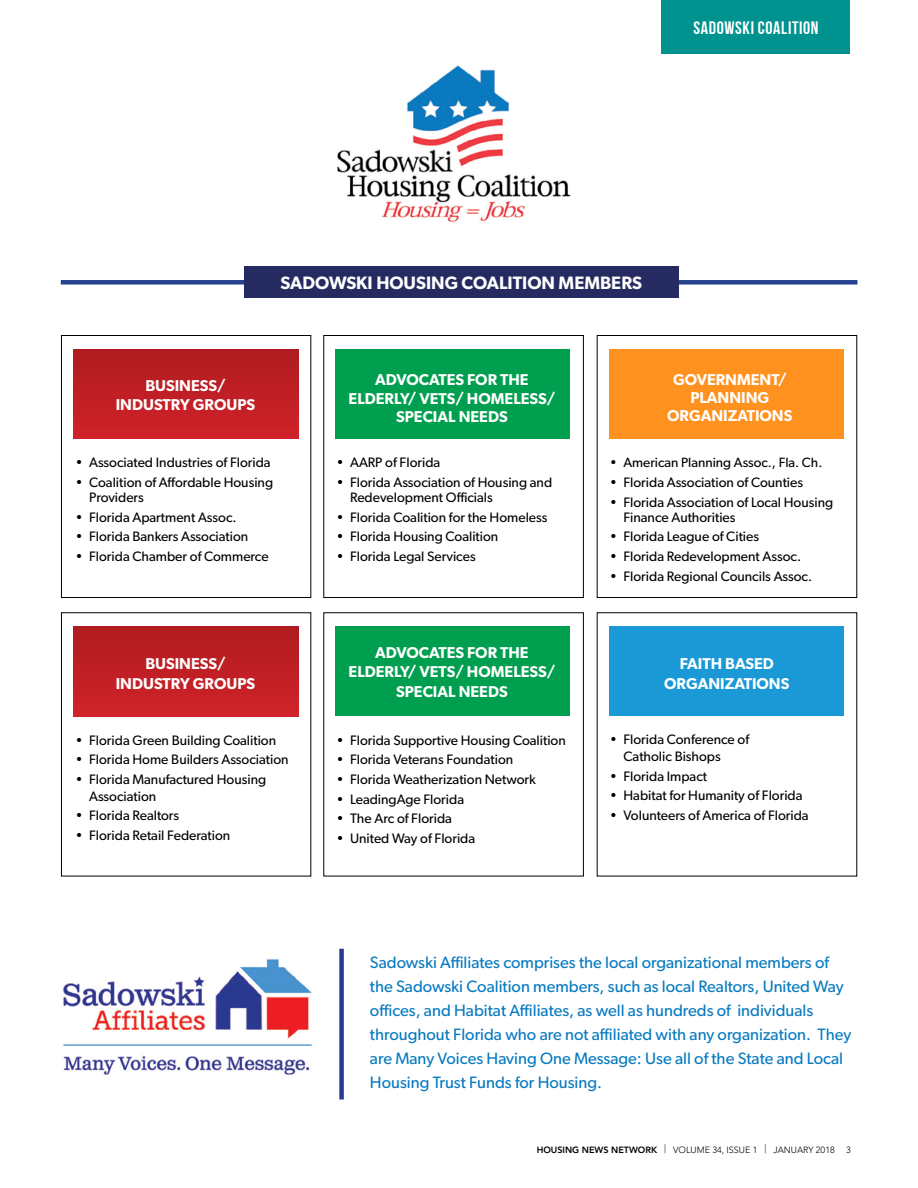
<style>
.page{position:relative;width:918px;height:1188px;background:#fff}
.page>*{position:absolute;margin:0;border:0;box-sizing:border-box;transform-origin:0 0}
.t1{font:600 18px "Gibson";color:#fff}
.t2{font:18px "Bebas Neue";letter-spacing:.035em;color:#fff}
.t3{font:16.5px/24px "Gibson";color:#0779bf}
.t4{font:600 15.75px/19.5px "Gibson";color:#fff;text-align:center}
.t5{font:13.65px/15px "Gibson";color:#000}
.t6{font:13.5px "Gibson";color:#000}
.t7{font:300 9px "Avenir LT Std";color:#000}
.s1{font-weight:800}
</style>
<div class="page">
<div style="left:61px;top:335px;width:250px;height:263px;border:1px solid #000"></div>
<div style="left:61px;top:280px;width:796px;height:5px;background:#25408f"></div>
<div style="left:597px;top:335px;width:260px;height:263px;border:1px solid #000"></div>
<div style="left:609px;top:349px;width:234px;height:90px;background:#ff911e"></div>
<div style="left:244px;top:267px;width:434px;height:31px;background:#252b61"></div>
<div style="left:323px;top:335px;width:261px;height:263px;border:1px solid #000"></div>
<div style="left:336px;top:349px;width:234px;height:90px;background:#009f4f"></div>
<div style="left:74px;top:349px;width:225px;height:90px;background:linear-gradient(to bottom,#af1b20,#cf2329)"></div>
<div style="left:609px;top:626px;width:234px;height:90px;background:#1a99d6"></div>
<div style="left:336px;top:626px;width:234px;height:90px;background:#009f4f"></div>
<div style="left:74px;top:626px;width:225px;height:90px;background:linear-gradient(to bottom,#af1b20,#cf2329)"></div>
<img style="left:63px;top:959px;width:249px;height:116px">
<img style="left:337px;top:65px;width:234px;height:158px">
<div style="left:339px;top:949px;width:5px;height:151px;background:#2a3990"></div>
<div style="left:662px;top:0;width:188px;height:54px;background:#00928f"></div>
<h1 class="t2" style="left:694px;top:18px;width:126px">SADOWSKI COALITION</h1>
<h1 class="t1" style="left:281px;top:272px;width:363px">SADOWSKI HOUSING COALITION MEMBERS</h1>
<p class="t4" style="left:116px;top:375px;width:141px">BUSINESS/<br>INDUSTRY GROUPS</p>
<p class="t5" style="left:76px;top:455px;width:197px">• Associated Industries of Florida</p>
<p class="t5" style="left:89px;top:475px;width:186px;text-indent:-13px">• Coalition of Affordable Housing<br>Providers</p>
<p class="t5" style="left:76px;top:509px;width:163px">• Florida Apartment Assoc.</p>
<p class="t5" style="left:76px;top:529px;width:174px">• Florida Bankers Association</p>
<p class="t5" style="left:76px;top:549px;width:195px">• Florida Chamber of Commerce</p>
<p class="t4" style="left:116px;top:654px;width:141px">BUSINESS/<br>INDUSTRY GROUPS</p>
<p class="t4" style="left:349px;top:369px;width:208px">ADVOCATES FOR THE<br>ELDERLY/ VETS/ HOMELESS/</p>
<p class="t4" style="left:396px;top:407px;width:113px">SPECIAL NEEDS</p>
<p class="t5" style="left:337px;top:455px;width:105px">• AARP of Florida</p>
<p class="t5" style="left:350px;top:475px;width:204px;text-indent:-13px">• Florida Association of Housing and<br>Redevelopment Officials</p>
<p class="t5" style="left:337px;top:509px;width:212px">• Florida Coalition for the Homeless</p>
<p class="t5" style="left:337px;top:529px;width:163px">• Florida Housing Coalition</p>
<p class="t5" style="left:337px;top:549px;width:141px">• Florida Legal Services</p>
<p class="t4" style="left:349px;top:642px;width:208px">ADVOCATES FOR THE<br>ELDERLY/ VETS/ HOMELESS/<br>SPECIAL NEEDS</p>
<p class="t4" style="left:667px;top:370px;width:127px;line-height:18px">GOVERNMENT/<br>PLANNING<br>ORGANIZATIONS</p>
<p class="t6" style="left:610px;top:454px;width:214px">• American Planning Assoc., Fla. Ch.</p>
<p class="t5" style="left:610px;top:475px;width:195px">• Florida Association of Counties</p>
<p class="t5" style="left:623px;top:494px;width:211px;text-indent:-13px">• Florida Association of Local Housing<br>Finance Authorities</p>
<p class="t5" style="left:610px;top:529px;width:151px">• Florida League of Cities</p>
<p class="t5" style="left:610px;top:549px;width:193px">• Florida Redevelopment Assoc.</p>
<p class="t5" style="left:610px;top:568px;width:204px">• Florida Regional Councils Assoc.</p>
<p class="t4" style="left:664px;top:654px;width:127px">FAITH BASED<br>ORGANIZATIONS</p>
<p class="t5" style="left:76px;top:732px;width:202px">• Florida Green Building Coalition</p>
<p class="t5" style="left:76px;top:752px;width:214px">• Florida Home Builders Association</p>
<p class="t5" style="left:89px;top:771px;width:179px;line-height:16.5px;text-indent:-13px">• Florida Manufactured Housing<br>Association</p>
<p class="t5" style="left:76px;top:808px;width:105px">• Florida Realtors</p>
<p class="t5" style="left:76px;top:827px;width:156px">• Florida Retail Federation</p>
<p class="t5" style="left:337px;top:732px;width:231px">• Florida Supportive Housing Coalition</p>
<p class="t5" style="left:337px;top:752px;width:178px">• Florida Veterans Foundation</p>
<p class="t5" style="left:337px;top:771px;width:201px">• Florida Weatherization Network</p>
<p class="t5" style="left:337px;top:791px;width:129px">• LeadingAge Florida</p>
<p class="t5" style="left:337px;top:811px;width:117px">• The Arc of Florida</p>
<p class="t5" style="left:337px;top:830px;width:140px">• United Way of Florida</p>
<p class="t5" style="left:623px;top:731px;width:127px;line-height:16.5px;text-indent:-13px">• Florida Conference of<br>Catholic Bishops</p>
<p class="t5" style="left:610px;top:768px;width:99px">• Florida Impact</p>
<p class="t5" style="left:610px;top:788px;width:194px">• Habitat for Humanity of Florida</p>
<p class="t5" style="left:610px;top:808px;width:200px">• Volunteers of America of Florida</p>
<p class="t3" style="left:370px;top:950px;width:483px">Sadowski Affiliates comprises the local organizational members of the Sadowski Coalition members, such as local Realtors, United Way offices, and Habitat Affiliates, as well as hundreds of individuals throughout Florida who are not affiliated with any organization. They are Many Voices Having One Message: Use all of the State and Local Housing Trust Funds for Housing.</p>
<p class="t7" style="left:537px;top:1144px;width:299px"><span class="s1">HOUSING NEWS NETWORK</span> | VOLUME 34, ISSUE 1 | JANUARY 2018</p>
<p class="t7" style="left:846px;top:1144px;width:6px">3</p>
</div>
